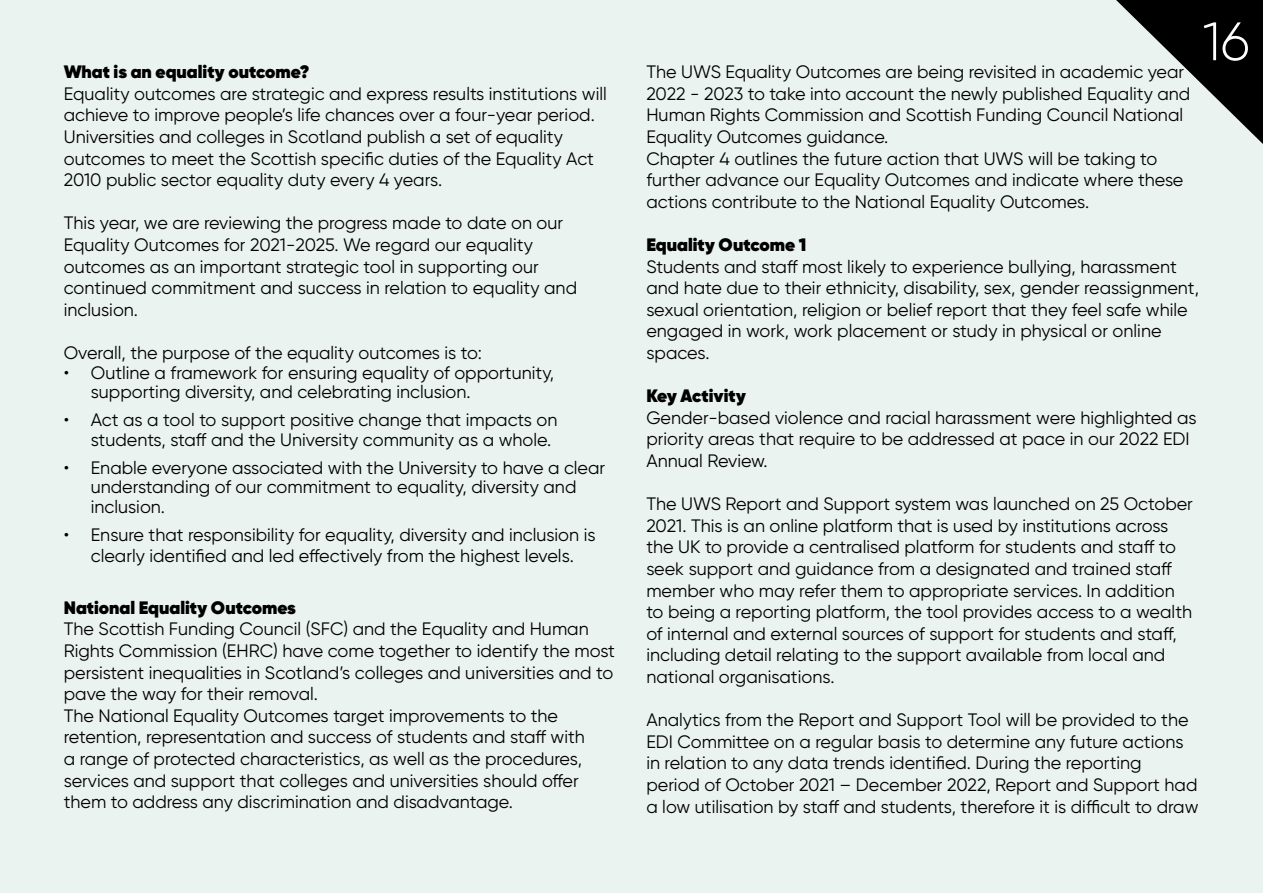
<style>
.page{position:relative;width:1263px;height:893px;background:#ebf3f1}
.page>*{position:absolute;margin:0;border:0;box-sizing:border-box;transform-origin:0 0}
.t1{font:300 54px "Gilroy";color:#fff}
.body_text_grey{font:18px/21.6px "Gilroy";color:#000}
.body_text_grey-2{font:800 18px "Gilroy";color:#000}
</style>
<div class="page">
<svg style="left:1116px;top:0;width:147px;height:144px"></svg>
<p class="body_text_grey-2" style="left:64px;top:60px;width:247px">What is an equality outcome?</p>
<p class="body_text_grey" style="left:64px;top:83px;width:544px">Equality outcomes are strategic and express results institutions will achieve to improve people’s life chances over a four-year period.<br>Universities and colleges in Scotland publish a set of equality outcomes to meet the Scottish specific duties of the Equality Act 2010 public sector equality duty every 4 years.</p>
<p class="body_text_grey" style="left:64px;top:212px;width:515px">This year, we are reviewing the progress made to date on our Equality Outcomes for 2021-2025. We regard our equality outcomes as an important strategic tool in supporting our continued commitment and success in relation to equality and inclusion.</p>
<p class="body_text_grey" style="left:64px;top:342px;width:420px">Overall, the purpose of the equality outcomes is to:</p>
<p class="body_text_grey" style="left:91px;top:362px;width:465px;line-height:19.5px;text-indent:-27px">• Outline a framework for ensuring equality of opportunity, supporting diversity, and celebrating inclusion.</p>
<p class="body_text_grey" style="left:91px;top:410px;width:468px;line-height:19.5px;text-indent:-27px">• Act as a tool to support positive change that impacts on students, staff and the University community as a whole.</p>
<p class="body_text_grey" style="left:91px;top:457px;width:516px;line-height:19.5px;text-indent:-27px">• Enable everyone associated with the University to have a clear understanding of our commitment to equality, diversity and inclusion.</p>
<p class="body_text_grey" style="left:64px;top:523px;width:533px;text-align:center">• Ensure that responsibility for equality, diversity and inclusion is clearly identified and led effectively from the highest levels.</p>
<p class="body_text_grey-2" style="left:64px;top:596px;width:234px">National Equality Outcomes</p>
<p class="body_text_grey" style="left:64px;top:618px;width:553px">The Scottish Funding Council (SFC) and the Equality and Human Rights Commission (EHRC) have come together to identify the most persistent inequalities in Scotland’s colleges and universities and to pave the way for their removal.</p>
<p class="body_text_grey" style="left:64px;top:705px;width:523px">The National Equality Outcomes target improvements to the retention, representation and success of students and staff with a range of protected characteristics, as well as the procedures, services and support that colleges and universities should offer them to address any discrimination and disadvantage.</p>
<h1 class="t1" style="left:1203px;top:8px;width:48px">16</h1>
<p class="body_text_grey" style="left:646px;top:61px;width:545px">The UWS Equality Outcomes are being revisited in academic year 2022 - 2023 to take into account the newly published Equality and Human Rights Commission and Scottish Funding Council National Equality Outcomes guidance.</p>
<p class="body_text_grey" style="left:646px;top:147px;width:539px">Chapter 4 outlines the future action that UWS will be taking to further advance our Equality Outcomes and indicate where these actions contribute to the National Equality Outcomes.</p>
<p class="body_text_grey-2" style="left:646px;top:233px;width:162px">Equality Outcome 1</p>
<p class="body_text_grey" style="left:646px;top:255px;width:554px">Students and staff most likely to experience bullying, harassment and hate due to their ethnicity, disability, sex, gender reassignment, sexual orientation, religion or belief report that they feel safe while engaged in work, work placement or study in physical or online spaces.</p>
<p class="body_text_grey-2" style="left:646px;top:384px;width:101px">Key Activity</p>
<p class="body_text_grey" style="left:646px;top:406px;width:552px">Gender-based violence and racial harassment were highlighted as priority areas that require to be addressed at pace in our 2022 EDI<br>Annual Review.</p>
<p class="body_text_grey" style="left:646px;top:493px;width:548px">The UWS Report and Support system was launched on 25 October 2021. This is an online platform that is used by institutions across the UK to provide a centralised platform for students and staff to seek support and guidance from a designated and trained staff member who may refer them to appropriate services. In addition to being a reporting platform, the tool provides access to a wealth of internal and external sources of support for students and staff, including detail relating to the support available from local and national organisations.</p>
<p class="body_text_grey" style="left:646px;top:709px;width:554px">Analytics from the Report and Support Tool will be provided to the EDI Committee on a regular basis to determine any future actions in relation to any data trends identified. During the reporting period of October 2021 – December 2022, Report and Support had a low utilisation by staff and students, therefore it is difficult to draw</p>
</div>
